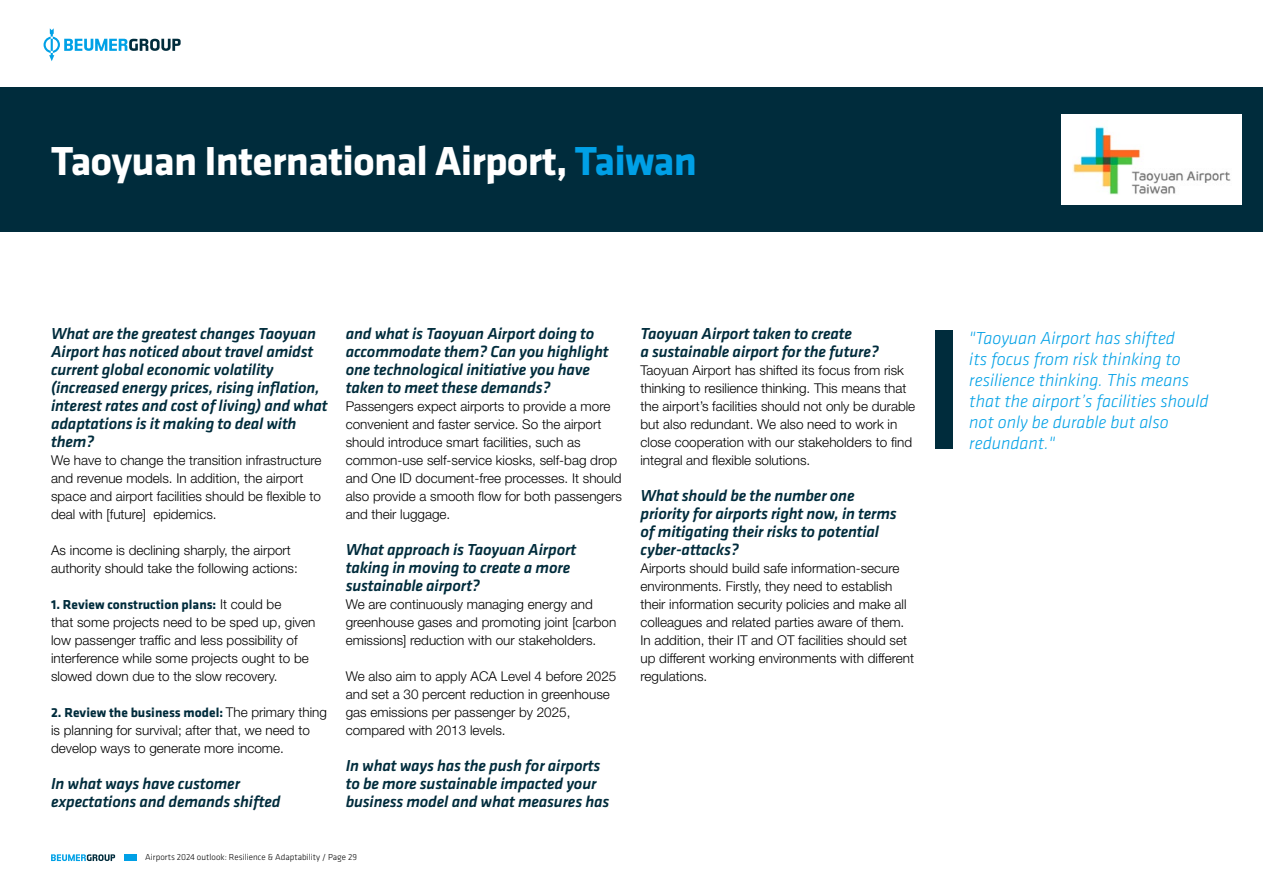
<style>
.page{position:relative;width:1263px;height:893px;background:#fff}
.page>*{position:absolute;margin:0;border:0;box-sizing:border-box;transform-origin:0 0}
.t1{font:700 42px "Klavika";letter-spacing:-.02em;color:#fff}
.t2{font:italic 300 18px/21px "Klavika";color:#00a0e6}
.t3{font:italic 500 16.5px/18px "Klavika";letter-spacing:-.01em;color:#002c3c}
.t4{font:300 13.5px/18px "Helvetica Neue LT Std";color:#000}
.t5{font:700 13.5px "Klavika";color:#002c3c}
.t6{font:300 9px "Klavika";color:#000}
.s1{color:#00a0e6}
.s2{font-family:"Helvetica Neue LT Std";font-weight:300;color:#000}
</style>
<div class="page">
<svg style="left:44px;top:28px;width:137px;height:33px"></svg>
<div style="left:124px;top:854px;width:12px;height:7px;background:#00a0e6"></div>
<svg style="left:51px;top:854px;width:64px;height:7px"></svg>
<div style="left:0;top:87px;width:1263px;height:144px;background:#002c3c"></div>
<div style="left:935px;top:330px;width:17px;height:119px;background:#002c3c"></div>
<div style="left:1062px;top:114px;width:180px;height:90px;background:#fff"></div>
<img style="left:1072px;top:126px;width:159px;height:68px">
<h1 class="t1" style="left:51px;top:138px;width:647px">Taoyuan International Airport, <span class="s1">Taiwan</span></h1>
<p class="t3" style="left:51px;top:325px;width:278px">What are the greatest changes Taoyuan Airport has noticed about travel amidst current global economic volatility (increased energy prices, rising inflation, interest rates and cost of living) and what adaptations is it making to deal with them?</p>
<p class="t4" style="left:51px;top:451px;width:272px">We have to change the transition infrastructure and revenue models. In addition, the airport space and airport facilities should be flexible to deal with [future] epidemics.</p>
<p class="t4" style="left:51px;top:541px;width:248px">As income is declining sharply, the airport authority should take the following actions:</p>
<p class="t5" style="left:51px;top:597px;width:232px">1. Review construction plans: <span class="s2">It could be</span></p>
<p class="t4" style="left:51px;top:613px;width:266px">that some projects need to be sped up, given low passenger traffic and less possibility of interference while some projects ought to be slowed down due to the slow recovery.</p>
<p class="t5" style="left:51px;top:705px;width:277px">2. Review the business model: <span class="s2">The primary thing</span></p>
<p class="t4" style="left:51px;top:721px;width:260px">is planning for survival; after that, we need to develop ways to generate more income.</p>
<p class="t3" style="left:51px;top:775px;width:231px">In what ways have customer expectations and demands shifted</p>
<p class="t3" style="left:346px;top:325px;width:264px">and what is Taoyuan Airport doing to accommodate them? Can you highlight one technological initiative you have taken to meet these demands?</p>
<p class="t4" style="left:346px;top:397px;width:278px">Passengers expect airports to provide a more convenient and faster service. So the airport should introduce smart facilities, such as common-use self-service kiosks, self-bag drop and One ID document-free processes. It should also provide a smooth flow for both passengers and their luggage.</p>
<p class="t3" style="left:346px;top:541px;width:232px">What approach is Taoyuan Airport taking in moving to create a more sustainable airport?</p>
<p class="t4" style="left:346px;top:595px;width:272px">We are continuously managing energy and greenhouse gases and promoting joint [carbon emissions] reduction with our stakeholders.</p>
<p class="t4" style="left:346px;top:667px;width:272px">We also aim to apply ACA Level 4 before 2025 and set a 30 percent reduction in greenhouse gas emissions per passenger by 2025, compared with 2013 levels.</p>
<p class="t3" style="left:346px;top:757px;width:265px">In what ways has the push for airports to be more sustainable impacted your business model and what measures has</p>
<p class="t6" style="left:145px;top:852px;width:213px">Airports 2024 outlook: Resilience &amp; Adaptability / Page 29</p>
<p class="t3" style="left:640px;top:325px;width:240px">Taoyuan Airport taken to create<br>a sustainable airport for the future?</p>
<p class="t4" style="left:640px;top:361px;width:276px">Taoyuan Airport has shifted its focus from risk thinking to resilience thinking. This means that the airport’s facilities should not only be durable but also redundant. We also need to work in close cooperation with our stakeholders to find integral and flexible solutions.</p>
<p class="t3" style="left:640px;top:487px;width:258px">What should be the number one priority for airports right now, in terms of mitigating their risks to potential cyber-attacks?</p>
<p class="t4" style="left:640px;top:559px;width:275px">Airports should build safe information-secure environments. Firstly, they need to establish their information security policies and make all colleagues and related parties aware of them.<br>In addition, their IT and OT facilities should set up different working environments with different regulations.</p>
<h2 class="t2" style="left:969px;top:327px;width:241px">"Taoyuan Airport has shifted<br>its focus from risk thinking to resilience thinking. This means that the airport’s facilities should not only be durable but also redundant."</h2>
</div>
